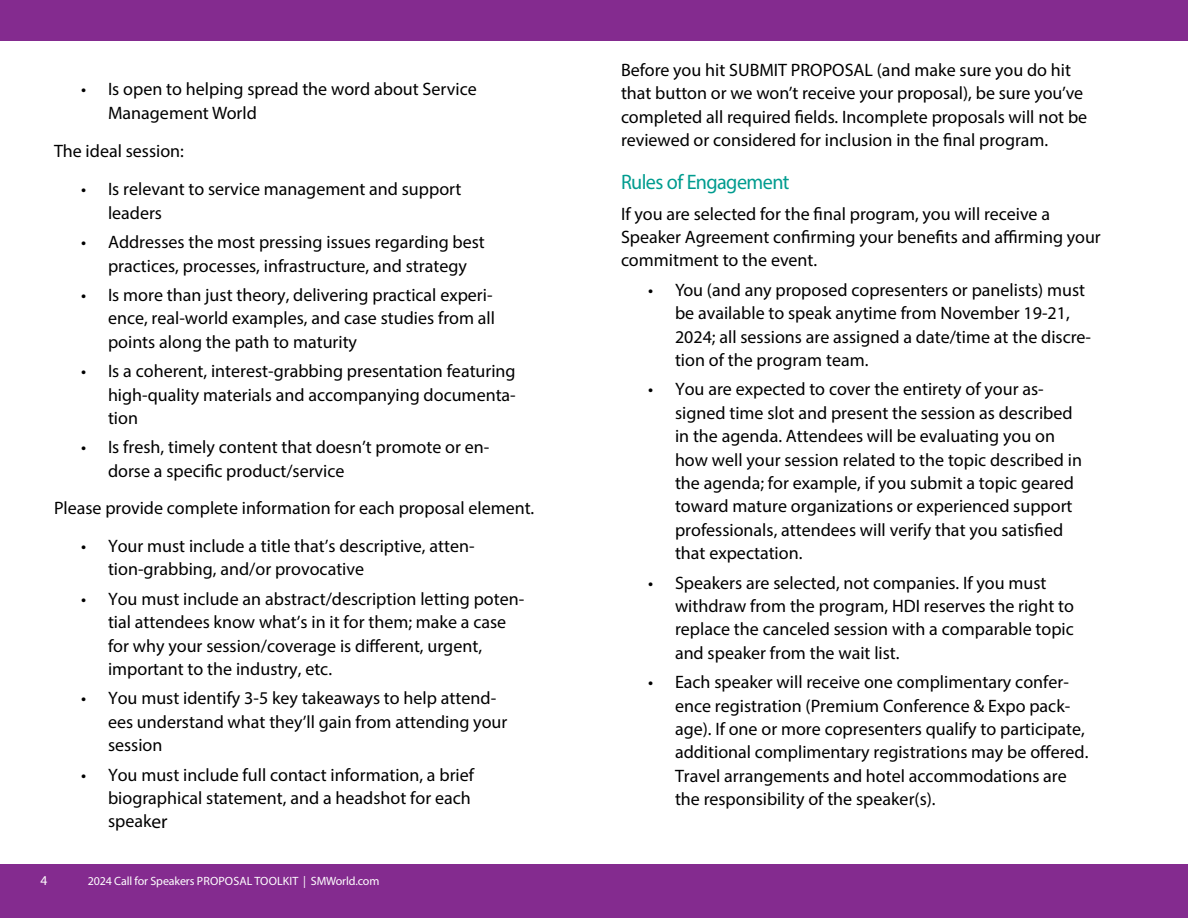
<style>
.page{position:relative;width:1188px;height:918px;background:#fff}
.page>*{position:absolute;margin:0;border:0;box-sizing:border-box;transform-origin:0 0}
.t1{font:21px "Myriad Pro";letter-spacing:-.03em;color:#009c8f;scale:.96 1}
.t2{font:18px/23.4px "Myriad Pro";color:#000}
.t3{font:13.5px "Myriad Pro";color:#fff}
.t4{font:12px "Myriad Pro";letter-spacing:-.01em;color:#fff}
.s1{font-size:19.5px}
</style>
<div class="page">
<div style="left:0;top:864px;width:1188px;height:54px;background:#842b8f"></div>
<div style="left:0;top:0;width:1188px;height:40px;background:#842b8f"></div>
<p class="t2" style="left:108px;top:77px;width:370px;text-indent:-27px">• Is open to helping spread the word about Service<br>Management World</p>
<p class="t2" style="left:54px;top:139px;width:131px">The ideal session:</p>
<p class="t2" style="left:108px;top:177px;width:355px;text-indent:-27px">• Is relevant to service management and support leaders</p>
<p class="t2" style="left:81px;top:230px;width:405px;text-align:center">• Addresses the most pressing issues regarding best practices, processes, infrastructure, and strategy</p>
<p class="t2" style="left:108px;top:283px;width:389px;text-indent:-27px">• Is more than just theory, delivering practical experi&shy;ence, real-world examples, and case studies from all points along the path to maturity</p>
<p class="t2" style="left:108px;top:359px;width:409px;text-align:justify;text-indent:-27px">• Is a coherent, interest-grabbing presentation featuring high-quality materials and accompanying documenta&shy;tion</p>
<p class="t2" style="left:108px;top:435px;width:383px;text-indent:-27px">• Is fresh, timely content that doesn’t promote or en&shy;dorse a specific product/service</p>
<p class="t2" style="left:54px;top:496px;width:482px">Please provide complete information for each proposal element.</p>
<p class="t2" style="left:108px;top:534px;width:368px;text-indent:-27px">• Your must include a title that’s descriptive, atten&shy;tion-grabbing, and/or provocative</p>
<p class="t2" style="left:108px;top:587px;width:418px;text-indent:-27px">• You must include an abstract/description letting poten&shy;tial attendees know what’s in it for them; make a case for why your session/coverage is different, urgent, important to the industry, etc.</p>
<p class="t2" style="left:108px;top:686px;width:401px;text-indent:-27px">• You must identify 3-5 key takeaways to help attend&shy;ees understand what they’ll gain from attending your session</p>
<p class="t2" style="left:108px;top:763px;width:368px;text-indent:-27px">• You must include full contact information, a brief biographical statement, and a headshot for each speak<span class="s1">er</span></p>
<p class="t3" style="left:40px;top:872px;width:8px">4</p>
<p class="t4" style="left:88px;top:874px;width:293px">2024 Call for Speakers PROPOSAL TOOLKIT | SMWorld.com</p>
<p class="t2" style="left:621px;top:58px;width:468px">Before you hit SUBMIT PROPOSAL (and make sure you do hit that button or we won’t receive your proposal), be sure you’ve completed all required fields. Incomplete proposals will not be reviewed or considered for inclusion in the final program.</p>
<p class="t1" style="left:621px;top:169px;width:177px">Rules of Engagement</p>
<p class="t2" style="left:621px;top:202px;width:481px">If you are selected for the final program, you will receive a<br>Speaker Agreement confirming your benefits and affirming your commitment to the event.</p>
<p class="t2" style="left:675px;top:278px;width:418px;text-indent:-27px">• You (and any proposed copresenters or panelists) must be available to speak anytime from November 19-21, 2024; all sessions are assigned a date/time at the discre&shy;tion of the program team.</p>
<p class="t2" style="left:675px;top:377px;width:409px;text-indent:-27px">• You are expected to cover the entirety of your as&shy;signed time slot and present the session as described in the agenda. Attendees will be evaluating you on how well your session related to the topic described in the agenda; for example, if you submit a topic geared toward mature organizations or experienced support professionals, attendees will verify that you satisfied that expectation.</p>
<p class="t2" style="left:675px;top:571px;width:400px;text-indent:-27px">• Speakers are selected, not companies. If you must withdraw from the program, HDI reserves the right to replace the canceled session with a comparable topic and speaker from the wait list.</p>
<p class="t2" style="left:675px;top:670px;width:415px;text-indent:-27px">• Each speaker will receive one complimentary confer&shy;ence registration (Premium Conference &amp; Expo pack&shy;age). If one or more copresenters qualify to participate, additional complimentary registrations may be offered.<br>Travel arrangements and hotel accommodations are the responsibility of the speaker(s).</p>
</div>
